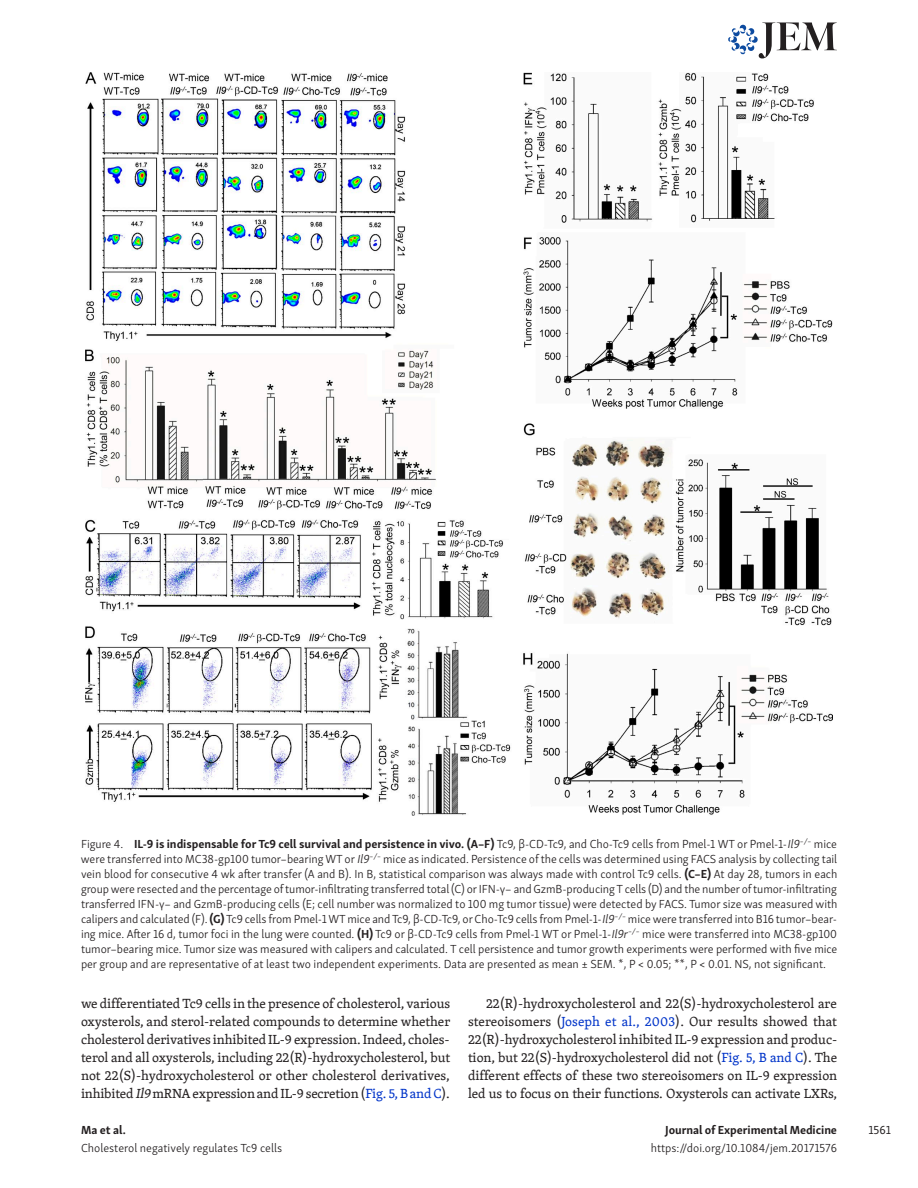
<style>
.page{position:relative;width:918px;height:1188px;background:#fff}
.page>*{position:absolute;margin:0;border:0;box-sizing:border-box;transform-origin:0 0}
.t1{font:13.5px/18px "Skolar PE";letter-spacing:-.015em;color:#231f20;text-align:justify}
.t2{font:300 12px/15px "Skolar Sans PE";color:#231f20;text-align:justify}
.t3{font:700 12px "Skolar Sans PE";letter-spacing:-.005em;color:#231f20}
.t4{font:12px "Skolar Sans PE";color:#231f20}
.s1{font-weight:700}
.s2{font-style:italic}
.s3{color:#0034c9}
</style>
<div class="page">
<svg style="left:728px;top:23px;width:109px;height:35px"></svg>
<img style="left:86px;top:72px;width:746px;height:743px">
<p class="t2" style="left:81px;top:836px;width:758px">Figure 4. <span class="s1">IL-9 is indispensable for Tc9 cell survival and persistence in vivo. (A–F)</span> Tc9, β-CD-Tc9, and Cho-Tc9 cells from Pmel-1 WT or Pmel-1-<span class="s2">Il9</span><sup>−/−</sup> mice were transferred into MC38-gp100 tumor–bearing WT or <span class="s2">Il9</span><sup>−/−</sup> mice as indicated. Persistence of the cells was determined using FACS analysis by collecting tail vein blood for consecutive 4 wk after transfer (A and B). In B, statistical comparison was always made with control Tc9 cells. <span class="s1">(C–E)</span> At day 28, tumors in each group were resected and the percentage of tumor-infiltrating transferred total (C) or IFN-γ– and GzmB-producing T cells (D) and the number of tumor-infiltrating transferred IFN-γ– and GzmB-producing cells (E; cell number was normalized to 100 mg tumor tissue) were detected by FACS. Tumor size was measured with calipers and calculated (F). <span class="s1">(G)</span> Tc9 cells from Pmel-1 WT mice and Tc9, β-CD-Tc9, or Cho-Tc9 cells from Pmel-1-<span class="s2">Il9</span><sup>−/−</sup> mice were transferred into B16 tumor–bear&shy;ing mice. After 16 d, tumor foci in the lung were counted. <span class="s1">(H)</span> Tc9 or β-CD-Tc9 cells from Pmel-1 WT or Pmel-1-<span class="s2">Il9r</span><sup>−/−</sup> mice were transferred into MC38-gp100 tumor–bearing mice. Tumor size was measured with calipers and calculated. T cell persistence and tumor growth experiments were performed with five mice per group and are representative of at least two independent experiments. Data are presented as mean ± SEM. *, P &lt; 0.05; **, P &lt; 0.01. NS, not significant.</p>
<p class="t1" style="left:81px;top:994px;width:371px">we differentiated Tc9 cells in the presence of cholesterol, various oxysterols, and sterol-related compounds to determine whether cholesterol derivatives inhibited IL-9 expression. Indeed, choles&shy;terol and all oxysterols, including 22(R)-hydroxycholesterol, but not 22(S)-hydroxycholesterol or other cholesterol derivatives, inhibited <span class="s2">Il9</span> mRNA expression and IL-9 secretion (<span class="s3">Fig. 5, B and C</span>).</p>
<p class="t1" style="left:468px;top:994px;width:371px;text-indent:18px">22(R)-hydroxycholesterol and 22(S)-hydroxycholesterol are stereoisomers (<span class="s3">Joseph et al., 2003</span>). Our results showed that 22(R)-hydroxycholesterol inhibited IL-9 expression and produc&shy;tion, but 22(S)-hydroxycholesterol did not (<span class="s3">Fig. 5, B and C</span>). The different effects of these two stereoisomers on IL-9 expression led us to focus on their functions. Oxysterols can activate LXRs,</p>
<p class="t3" style="left:81px;top:1120px;width:46px">Ma et al.</p>
<p class="t2" style="left:81px;top:1140px;width:203px">Cholesterol negatively regulates Tc9 cells</p>
<p class="t3" style="left:665px;top:1120px;width:173px">Journal of Experimental Medicine</p>
<p class="t2" style="left:651px;top:1140px;width:188px">https://doi.org/10.1084/jem.20171576</p>
<p class="t4" style="left:868px;top:1121px;width:24px">1561</p>
</div>
